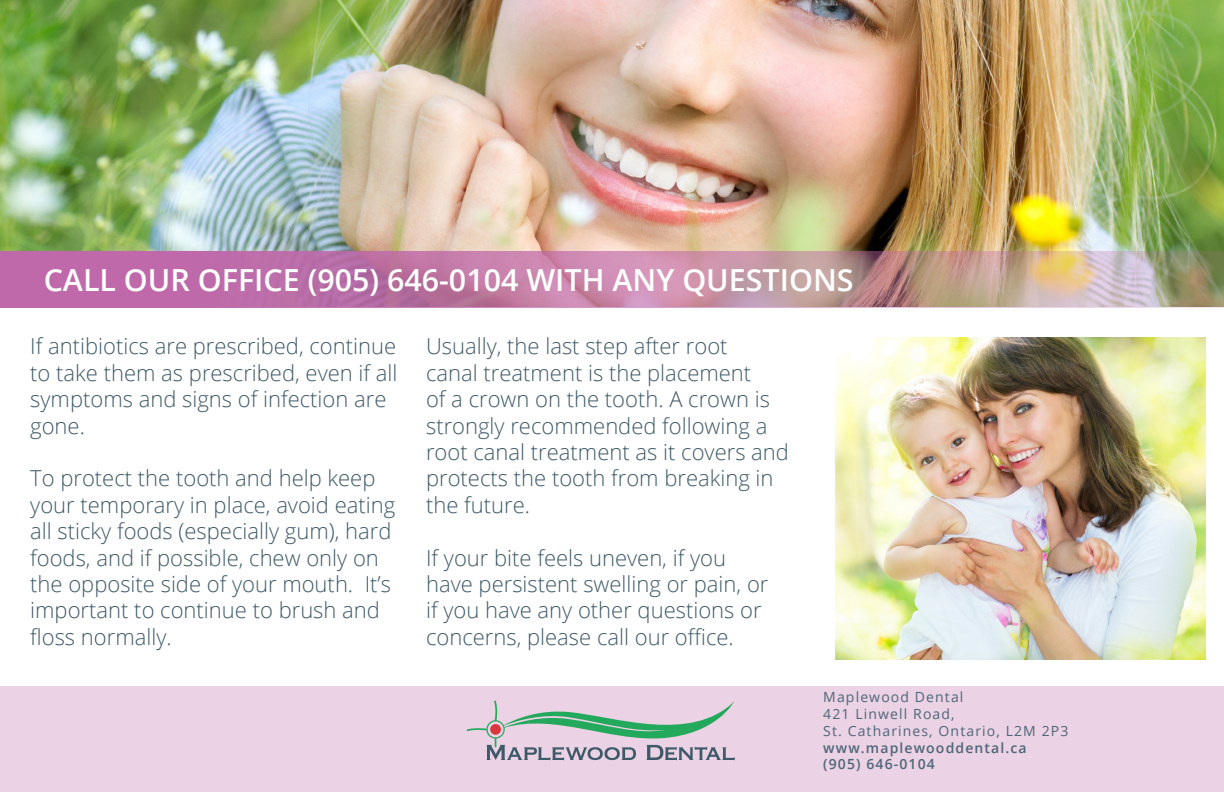
<style>
.page{position:relative;width:1224px;height:792px;background:#fff}
.page>*{position:absolute;margin:0;border:0;box-sizing:border-box;transform-origin:0 0}
.t1{font:600 30.4px "Open Sans";color:#fff}
.t2{font:300 22px/26.4px "Open Sans";color:#3e5967}
.t3{font:14px "Open Sans";letter-spacing:.08em;color:#4f6677}
.t4{font:600 14px "Open Sans";letter-spacing:.08em;color:#4f6677}
</style>
<div class="page">
<img style="left:0;top:0;width:1224px;height:251px">
<svg style="left:0;top:251px;width:1224px;height:56px;background:#bf87a1"></svg>
<div style="left:0;top:687px;width:1224px;height:105px;background:#ebd2e5"></div>
<svg style="left:467px;top:700px;width:268px;height:60px"></svg>
<img style="left:835px;top:338px;width:371px;height:322px">
<p class="t1" style="left:44px;top:259px;width:811px">CALL OUR OFFICE (905) 646-0104 WITH ANY QUESTIONS</p>
<p class="t2" style="left:30px;top:333px;width:369px">If antibiotics are prescribed, continue to take them as prescribed, even if all symptoms and signs of infection are gone.</p>
<p class="t2" style="left:30px;top:465px;width:367px">To protect the tooth and help keep your temporary in place, avoid eating all sticky foods (especially gum), hard foods, and if possible, chew only on the opposite side of your mouth. It’s important to continue to brush and floss normally.</p>
<p class="t2" style="left:426px;top:333px;width:364px">Usually, the last step after root<br>canal treatment is the placement<br>of a crown on the tooth. A crown is strongly recommended following a root canal treatment as it covers and protects the tooth from breaking in the future.</p>
<p class="t2" style="left:426px;top:544px;width:344px">If your bite feels uneven, if you have persistent swelling or pain, or if you have any other questions or concerns, please call our office.</p>
<p class="t3" style="left:823px;top:688px;width:142px">Maplewood Dental</p>
<p class="t3" style="left:823px;top:704px;width:133px">421 Linwell Road,</p>
<p class="t3" style="left:823px;top:721px;width:247px">St. Catharines, Ontario, L2M 2P3</p>
<p class="t4" style="left:823px;top:738px;width:205px">www.maplewooddental.ca</p>
<p class="t4" style="left:823px;top:755px;width:113px">(905) 646-0104</p>
</div>
